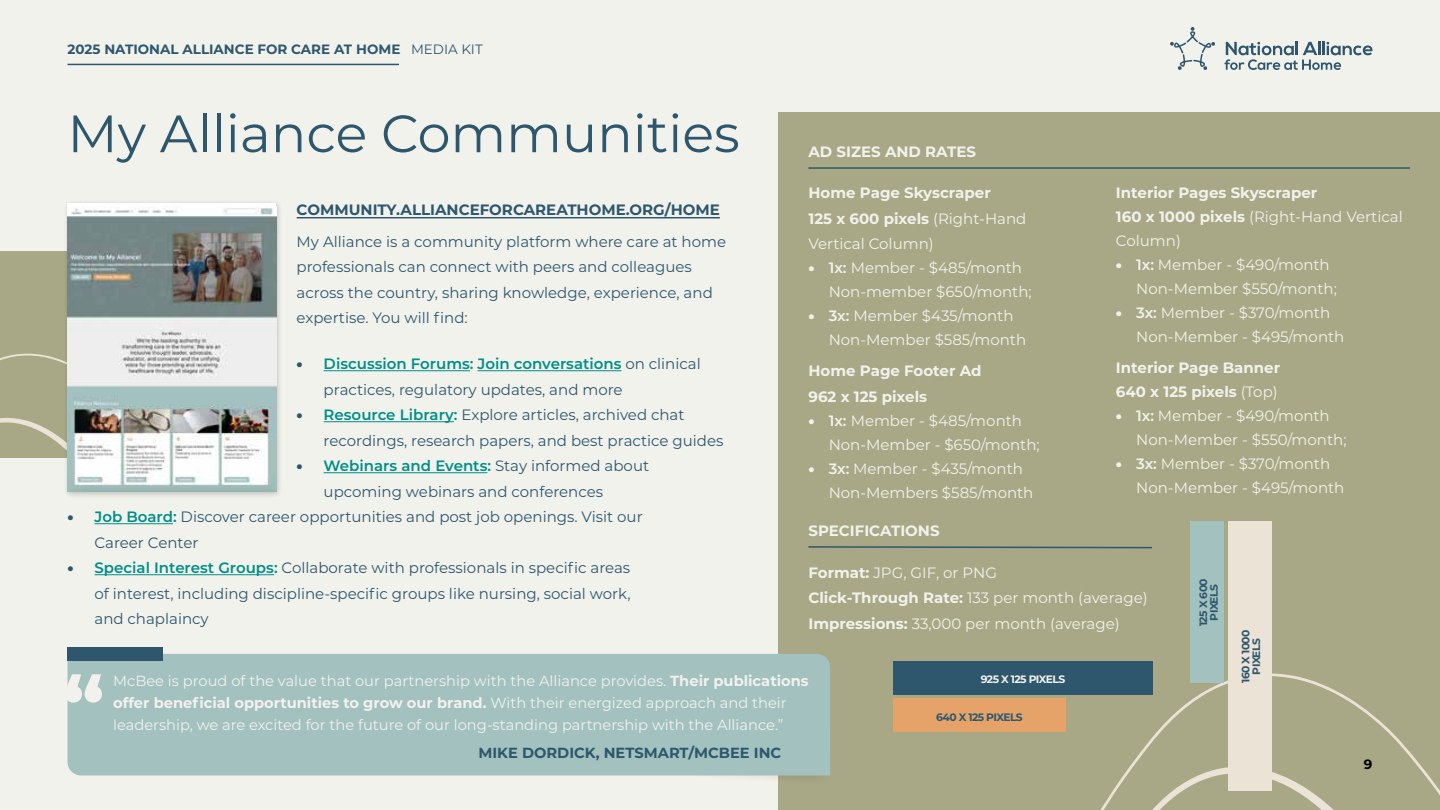
<style>
.page{position:relative;width:1440px;height:810px;background:#f2f2ed}
.page>*{position:absolute;margin:0;border:0;box-sizing:border-box;transform-origin:0 0}
.t1{font:52.5px "Montserrat";color:#2e576e}
.t2{font:15px/25.5px "Montserrat";color:#2e576e}
.t3{font:15px/24px "Montserrat";color:#f2f2ed}
.t4{font:700 15px/25.5px "Montserrat";color:#f2f2ed}
.t5{font:700 15px "Montserrat";color:#2e576e}
.t6{font:14.7px/22px "Montserrat";color:#f3f1ee}
.t7{font:700 14.7px "Montserrat";color:#2e576e}
.t8{font:700 13.5px "Montserrat";color:#2e576e}
.t9{font:700 13.5px "Montserrat";color:#000}
.t10{font:700 10.8px/10.8px "Montserrat";letter-spacing:-.05em;color:#2e576e;text-align:center}
.t11{font:700 10.8px "Montserrat";letter-spacing:-.05em;color:#f2f2ed}
.s1{font-weight:400}
.s2{font-weight:900}
.s3{font-weight:600;color:#008f87}
.s4{font-weight:600}
.s5{font-weight:700}
</style>
<div class="page">
<div style="left:778px;top:112px;width:662px;height:698px;background:#a8a887"></div>
<svg style="left:1100px;top:666px;width:340px;height:144px"></svg>
<hr style="left:297px;top:217px;width:423px;height:1px;background:#2e576e">
<hr style="left:324px;top:370px;width:146px;height:1px;background:#008f87">
<hr style="left:478px;top:370px;width:143px;height:1px;background:#008f87">
<hr style="left:324px;top:421px;width:130px;height:1px;background:#008f87">
<hr style="left:324px;top:472px;width:163px;height:1px;background:#008f87">
<hr style="left:94px;top:523px;width:79px;height:1px;background:#008f87">
<hr style="left:94px;top:574px;width:180px;height:1px;background:#008f87">
<div style="left:0;top:252px;width:159px;height:206px;background:#a8a887"></div>
<svg style="left:0;top:353px;width:63px;height:94px"></svg>
<div style="left:63px;top:199px;width:219px;height:299px;background:#000;opacity:.2"></div>
<img style="left:68px;top:207px;width:208px;height:285px">
<hr style="left:808px;top:167px;width:602px;height:2px;background:#2e576e">
<div style="left:1190px;top:521px;width:34px;height:162px;background:#a3c2bf"></div>
<div style="left:1228px;top:521px;width:43px;height:270px;background:#ebe3d6"></div>
<div style="left:893px;top:661px;width:260px;height:34px;background:#2e576e"></div>
<div style="left:893px;top:698px;width:173px;height:34px;background:#e6a369"></div>
<svg style="left:727px;top:776px;width:89px;height:3px"></svg>
<div style="left:68px;top:654px;width:762px;height:122px;background:#a3c2bf"></div>
<svg style="left:67px;top:674px;width:35px;height:29px"></svg>
<div style="left:68px;top:647px;width:95px;height:14px;background:#2e576e"></div>
<svg style="left:808px;top:546px;width:344px;height:3px"></svg>
<svg style="left:1224px;top:41px;width:148px;height:29px"></svg>
<svg style="left:1170px;top:27px;width:45px;height:43px"></svg>
<hr style="left:68px;top:64px;width:331px;height:1px;background:#2e576e">
<p class="t8" style="left:68px;top:39px;width:417px">2025 NATIONAL ALLIANCE FOR CARE AT HOME <span class="s1">MEDIA KIT</span></p>
<h1 class="t1" style="left:68px;top:98px;width:674px">My Alliance Communities</h1>
<p class="t5" style="left:297px;top:199px;width:425px">COMMUNITY.ALLIANCEFORCAREATHOME.ORG/HOME</p>
<p class="t2" style="left:297px;top:228px;width:431px">My Alliance is a community platform where care at home professionals can connect with peers and colleagues across the country, sharing knowledge, experience, and expertise. You will find:</p>
<p class="t2" style="left:324px;top:351px;width:379px;text-indent:-27px"><span class="s2">•</span> <span class="s3">Discussion Forums: Join conversations</span> on clinical practices, regulatory updates, and more</p>
<p class="t2" style="left:324px;top:402px;width:401px;text-indent:-27px"><span class="s2">•</span> <span class="s3">Resource Library:</span> Explore articles, archived chat recordings, research papers, and best practice guides</p>
<p class="t2" style="left:324px;top:453px;width:327px;text-indent:-27px"><span class="s2">•</span> <span class="s3">Webinars and Events:</span> Stay informed about upcoming webinars and conferences</p>
<p class="t2" style="left:94px;top:504px;width:550px;text-indent:-27px"><span class="s2">•</span> <span class="s3">Job Board:</span> Discover career opportunities and post job openings. Visit our<br>Career Center</p>
<p class="t2" style="left:94px;top:555px;width:538px;text-align:justify;text-indent:-27px"><span class="s2">•</span> <span class="s3">Special Interest Groups:</span> Collaborate with professionals in specific areas of interest, including discipline-specific groups like nursing, social work, and chaplaincy</p>
<p class="t4" style="left:808px;top:138px;width:169px">AD SIZES AND RATES</p>
<p class="t4" style="left:1116px;top:180px;width:288px;line-height:24px">Interior Pages Skyscraper<br>160 x 1000 pixels <span class="s1">(Right-Hand Vertical<br>Column)</span></p>
<p class="t3" style="left:1136px;top:252px;width:202px;text-indent:-20px"><span class="s2">•</span> <span class="s4">1x:</span> Member - $490/month<br>Non-Member $550/month;</p>
<p class="t3" style="left:1136px;top:300px;width:210px;text-indent:-20px"><span class="s2">•</span> <span class="s4">3x:</span> Member - $370/month<br>Non-Member - $495/month</p>
<p class="t4" style="left:1116px;top:355px;width:166px;line-height:24px">Interior Page Banner<br>640 x 125 pixels <span class="s1">(Top)</span></p>
<p class="t3" style="left:1136px;top:403px;width:212px;text-indent:-20px"><span class="s2">•</span> <span class="s4">1x:</span> Member - $490/month<br>Non-Member - $550/month;</p>
<p class="t3" style="left:1136px;top:451px;width:210px;text-indent:-20px"><span class="s2">•</span> <span class="s4">3x:</span> Member - $370/month<br>Non-Member - $495/month</p>
<p class="t4" style="left:808px;top:179px;width:219px">Home Page Skyscraper<br>125 x 600 pixels <span class="s1">(Right-Hand<br>Vertical Column)</span></p>
<p class="t3" style="left:829px;top:255px;width:204px;text-indent:-20px"><span class="s2">•</span> <span class="s4">1x:</span> Member - $485/month<br>Non-member $650/month;</p>
<p class="t3" style="left:829px;top:303px;width:199px;text-indent:-20px"><span class="s2">•</span> <span class="s4">3x:</span> Member $435/month<br>Non-Member $585/month</p>
<p class="t4" style="left:808px;top:357px;width:175px">Home Page Footer Ad<br>962 x 125 pixels</p>
<p class="t3" style="left:829px;top:408px;width:213px;text-indent:-20px"><span class="s2">•</span> <span class="s4">1x:</span> Member - $485/month<br>Non-Member - $650/month;</p>
<p class="t3" style="left:829px;top:456px;width:206px;text-indent:-20px"><span class="s2">•</span> <span class="s4">3x:</span> Member - $435/month<br>Non-Members $585/month</p>
<p class="t4" style="left:808px;top:517px;width:133px">SPECIFICATIONS</p>
<p class="t3" style="left:808px;top:559px;width:341px;line-height:25.5px"><span class="s5">Format:</span> JPG, GIF, or PNG<br><span class="s5">Click-Through Rate:</span> 133 per month (average)<br><span class="s5">Impressions:</span> 33,000 per month (average)</p>
<p class="t10" style="left:1197px;top:626px;width:49px;rotate:-90deg">125 X 600<br>PIXELS</p>
<p class="t10" style="left:1240px;top:683px;width:55px;rotate:-90deg">160 X 1000<br>PIXELS</p>
<p class="t6" style="left:113px;top:669px;width:697px">McBee is proud of the value that our partnership with the Alliance provides. <span class="s5">Their publications offer beneficial opportunities to grow our brand.</span> With their energized approach and their leadership, we are excited for the future of our long-standing partnership with the Alliance.”</p>
<p class="t7" style="left:478px;top:742px;width:304px">MIKE DORDICK, NETSMART/MCBEE INC</p>
<p class="t11" style="left:981px;top:671px;width:86px">925 X 125 PIXELS</p>
<p class="t10" style="left:936px;top:711px;width:88px">640 X 125 PIXELS</p>
<p class="t9" style="left:1364px;top:754px;width:10px">9</p>
</div>
